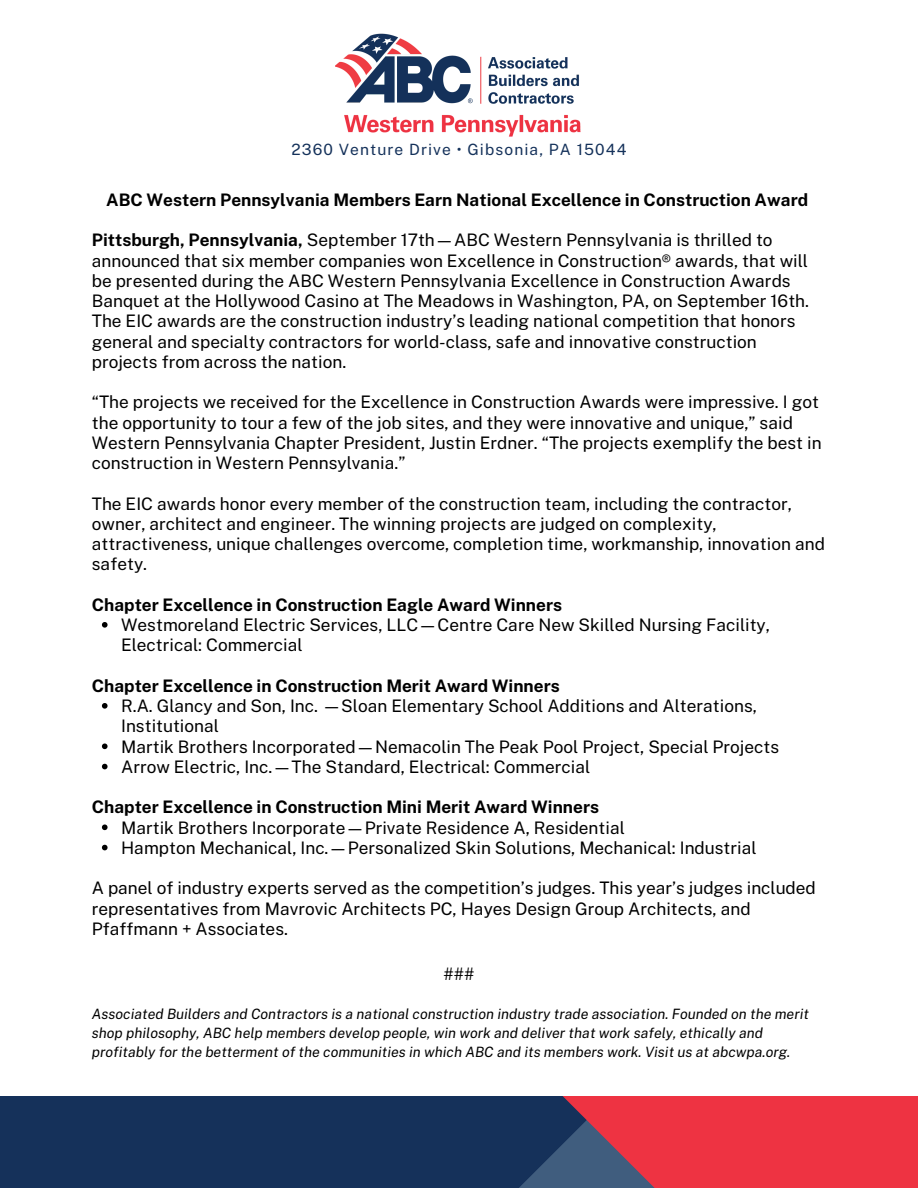
<style>
.page{position:relative;width:918px;height:1188px;background:#15315a}
.page>*{position:absolute;margin:0;border:0;box-sizing:border-box;transform-origin:0 0}
.t1{font:17.25px/20.2px "Public Sans";color:#000}
.t2{font:700 17.25px "Public Sans";color:#000}
.t3{font:15.6px "Public Sans";letter-spacing:.07em;color:#14315a}
.t4{font:italic 14.25px/19.2px "Public Sans";color:#000}
.s1{font-weight:700}
</style>
<div class="page">
<svg style="left:519px;top:1096px;width:399px;height:92px;background:#c2384b"></svg>
<div style="left:0;top:0;width:918px;height:1096px;background:#fff"></div>
<img style="left:335px;top:33px;width:246px;height:104px">
<svg style="left:102px;top:622px;width:6px;height:6px"></svg>
<svg style="left:102px;top:703px;width:6px;height:6px"></svg>
<svg style="left:102px;top:744px;width:6px;height:5px"></svg>
<svg style="left:102px;top:764px;width:6px;height:5px"></svg>
<svg style="left:102px;top:825px;width:6px;height:5px"></svg>
<svg style="left:102px;top:845px;width:6px;height:5px"></svg>
<p class="t3" style="left:291px;top:140px;width:337px">2360 Venture Drive • Gibsonia, PA 15044</p>
<p class="t2" style="left:106px;top:189px;width:703px">ABC Western Pennsylvania Members Earn National Excellence in Construction Award</p>
<p class="t1" style="left:92px;top:230px;width:719px"><span class="s1">Pittsburgh, Pennsylvania,</span> September 17th—ABC Western Pennsylvania is thrilled to announced that six member companies won Excellence in Construction® awards, that will be presented during the ABC Western Pennsylvania Excellence in Construction Awards Banquet at the Hollywood Casino at The Meadows in Washington, PA, on September 16th.<br>The EIC awards are the construction industry’s leading national competition that honors general and specialty contractors for world-class, safe and innovative construction projects from across the nation.</p>
<p class="t1" style="left:92px;top:392px;width:731px">“The projects we received for the Excellence in Construction Awards were impressive. I got the opportunity to tour a few of the job sites, and they were innovative and unique,” said Western Pennsylvania Chapter President, Justin Erdner. “The projects exemplify the best in construction in Western Pennsylvania.”</p>
<p class="t1" style="left:92px;top:493px;width:735px">The EIC awards honor every member of the construction team, including the contractor, owner, architect and engineer. The winning projects are judged on complexity, attractiveness, unique challenges overcome, completion time, workmanship, innovation and safety.</p>
<p class="t2" style="left:92px;top:594px;width:472px">Chapter Excellence in Construction Eagle Award Winners</p>
<p class="t1" style="left:121px;top:615px;width:650px">Westmoreland Electric Services, LLC—Centre Care New Skilled Nursing Facility,<br>Electrical: Commercial</p>
<p class="t2" style="left:92px;top:675px;width:469px">Chapter Excellence in Construction Merit Award Winners</p>
<p class="t1" style="left:121px;top:696px;width:660px">R.A. Glancy and Son, Inc. —Sloan Elementary School Additions and Alterations, Institutional<br>Martik Brothers Incorporated—Nemacolin The Peak Pool Project, Special Projects Arrow Electric, Inc.—The Standard, Electrical: Commercial</p>
<p class="t2" style="left:92px;top:797px;width:509px">Chapter Excellence in Construction Mini Merit Award Winners</p>
<p class="t1" style="left:121px;top:817px;width:637px">Martik Brothers Incorporate—Private Residence A, Residential<br>Hampton Mechanical, Inc.—Personalized Skin Solutions, Mechanical: Industrial</p>
<p class="t1" style="left:92px;top:878px;width:726px">A panel of industry experts served as the competition’s judges. This year’s judges included representatives from Mavrovic Architects PC, Hayes Design Group Architects, and<br>Pfaffmann + Associates.</p>
<p class="t1" style="left:443px;top:963px;width:33px">###</p>
<p class="t4" style="left:92px;top:1004px;width:719px">Associated Builders and Contractors is a national construction industry trade association. Founded on the merit shop philosophy, ABC help members develop people, win work and deliver that work safely, ethically and profitably for the betterment of the communities in which ABC and its members work. Visit us at abcwpa.org.</p>
</div>
